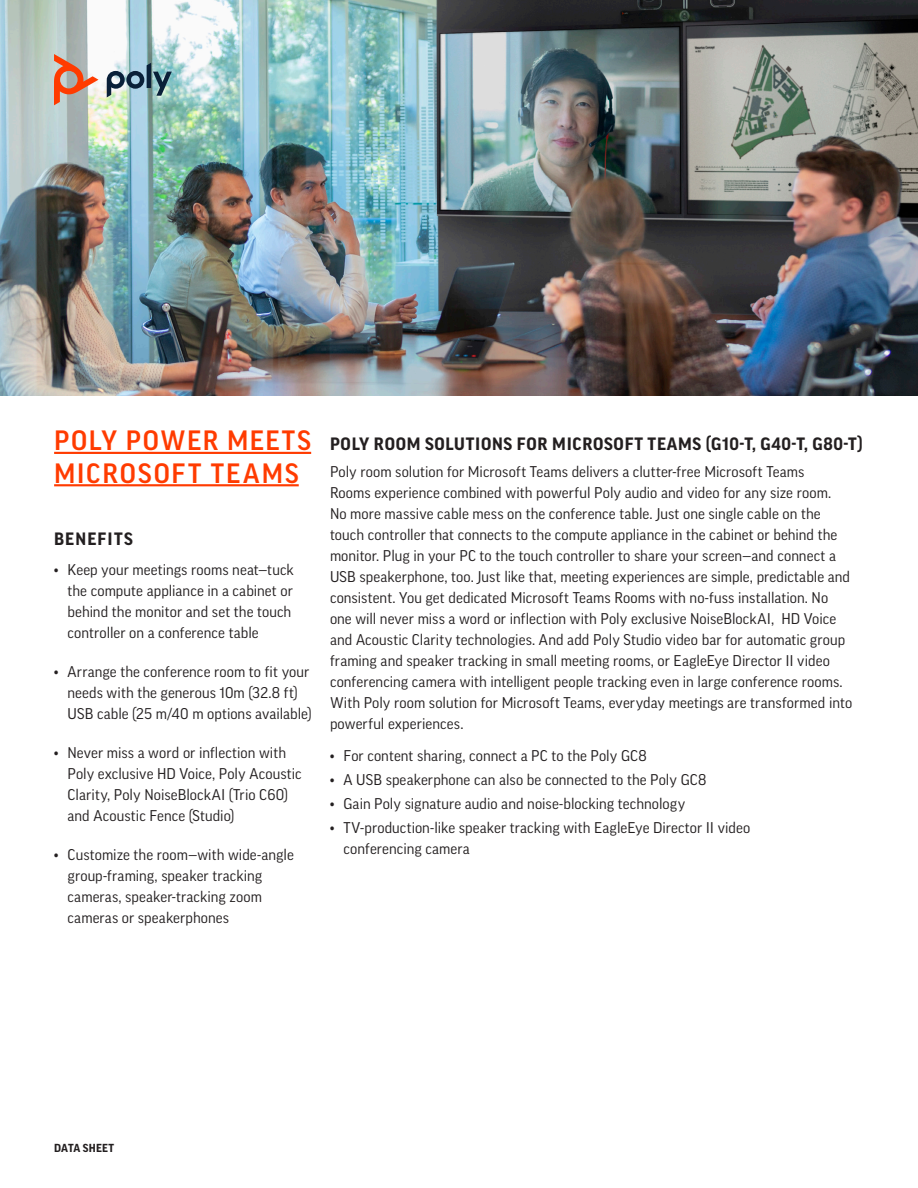
<style>
.page{position:relative;width:918px;height:1188px;background:#fff}
.page>*{position:absolute;margin:0;border:0;box-sizing:border-box;transform-origin:0 0}
.headline{font:500 27px/32.4px "Good Pro";letter-spacing:.065em;color:#ff3b00}
.subhead{font:700 17.25px "Good Pro";letter-spacing:.04em;color:#231f20}
.subhead-2{font:700 17.25px "Good Pro";letter-spacing:.07em;color:#231f20}
.body_copy{font:15px/21px "Good Pro";letter-spacing:.005em;color:#231f20}
.t1{font:700 11.25px "Good Pro";letter-spacing:.02em;color:#231f20}
</style>
<div class="page">
<img style="left:0;top:0;width:918px;height:396px">
<hr style="left:54px;top:452px;width:257px;height:2px;background:#ff3b00">
<hr style="left:54px;top:484px;width:245px;height:2px;background:#ff3b00">
<svg style="left:107px;top:63px;width:65px;height:34px;background:#7e9ba5"></svg>
<svg style="left:54px;top:54px;width:44px;height:51px;background:#d69d88"></svg>
<p class="headline" style="left:54px;top:425px;width:258px">POLY POWER MEETS<br>MICROSOFT TEAMS</p>
<p class="subhead-2" style="left:54px;top:529px;width:80px">BENEFITS</p>
<p class="body_copy" style="left:68px;top:559px;width:228px;text-indent:-14px">• Keep your meetings rooms neat—tuck the compute appliance in a cabinet or behind the monitor and set the touch controller on a conference table</p>
<p class="body_copy" style="left:68px;top:661px;width:246px;text-indent:-14px">• Arrange the conference room to fit your needs with the generous 10m (32.8 ft)<br>USB cable (25 m/40 m options available)</p>
<p class="body_copy" style="left:68px;top:742px;width:236px;text-indent:-14px">• Never miss a word or inflection with Poly exclusive HD Voice, Poly Acoustic Clarity, Poly NoiseBlockAI (Trio C60) and Acoustic Fence (Studio)</p>
<p class="body_copy" style="left:68px;top:844px;width:228px;text-indent:-14px">• Customize the room—with wide-angle group-framing, speaker tracking cameras, speaker-tracking zoom cameras or speakerphones</p>
<p class="subhead" style="left:330px;top:434px;width:534px">POLY ROOM SOLUTIONS FOR MICROSOFT TEAMS (G10-T, G40-T, G80-T)</p>
<p class="body_copy" style="left:330px;top:461px;width:524px">Poly room solution for Microsoft Teams delivers a clutter-free Microsoft Teams<br>Rooms experience combined with powerful Poly audio and video for any size room.<br>No more massive cable mess on the conference table. Just one single cable on the touch controller that connects to the compute appliance in the cabinet or behind the monitor. Plug in your PC to the touch controller to share your screen—and connect a USB speakerphone, too. Just like that, meeting experiences are simple, predictable and consistent. You get dedicated Microsoft Teams Rooms with no-fuss installation. No one will never miss a word or inflection with Poly exclusive NoiseBlockAI, HD Voice and Acoustic Clarity technologies. And add Poly Studio video bar for automatic group framing and speaker tracking in small meeting rooms, or EagleEye Director II video conferencing camera with intelligent people tracking even in large conference rooms.<br>With Poly room solution for Microsoft Teams, everyday meetings are transformed into powerful experiences.</p>
<p class="body_copy" style="left:330px;top:745px;width:318px">• For content sharing, connect a PC to the Poly GC8</p>
<p class="body_copy" style="left:330px;top:769px;width:378px">• A USB speakerphone can also be connected to the Poly GC8</p>
<p class="body_copy" style="left:330px;top:793px;width:357px">• Gain Poly signature audio and noise-blocking technology</p>
<p class="body_copy" style="left:344px;top:817px;width:408px;text-indent:-14px">• TV-production-like speaker tracking with EagleEye Director II video conferencing camera</p>
<p class="t1" style="left:54px;top:1142px;width:62px">DATA SHEET</p>
</div>
